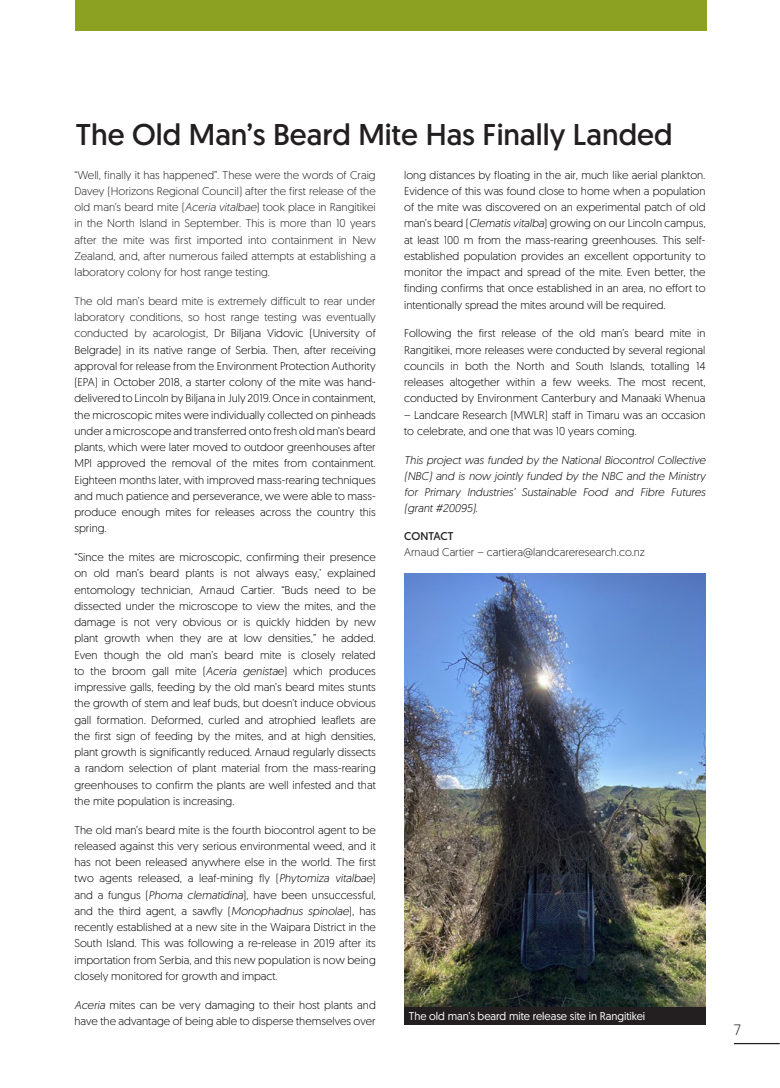
<style>
.page{position:relative;width:780px;height:1088px;background:#fff}
.page>*{position:absolute;margin:0;border:0;box-sizing:border-box;transform-origin:0 0}
.t1{font:30px "Geomanist";color:#231f20}
.t2{font:300 15px "Geomanist";color:#231f20}
.t3{font:300 11.25px/16.2px "Geomanist";color:#000;text-align:justify}
.t4{font:300 11.25px/16.2px "Geomanist";color:#231f20;text-align:justify}
.t5{font:italic 300 11.25px/16.2px "Geomanist";color:#000;text-align:justify}
.t6{font:11.25px "Geomanist";letter-spacing:-.005em;color:#fff}
.s1{font-style:italic}
.s2{color:#231f20}
.s3{font-weight:400}
</style>
<div class="page">
<hr style="left:733px;top:1043px;width:46px;height:1px;background:#231f20">
<div style="left:76px;top:0;width:631px;height:31px;background:#8ca121"></div>
<img style="left:404px;top:574px;width:301px;height:433px">
<div style="left:404px;top:1007px;width:301px;height:18px;background:#231f20"></div>
<p class="t1" style="left:76px;top:115px;width:598px">The Old Man’s Beard Mite Has Finally Landed</p>
<p class="t4" style="left:74px;top:166px;width:303px">“Well, finally it has happened”. These were the words of Craig Davey (Horizons Regional Council) after the first release of the old man’s beard mite (<span class="s1">Aceria vitalbae</span>) took place in Rangitikei in the North Island in September. This is more than 10 years after the mite was first imported into containment in New Zealand, and, after numerous failed attempts at establishing a laboratory colony for host range testing.</p>
<p class="t3" style="left:74px;top:292px;width:303px"><span class="s2">The old man’s beard mite is extremely difficult to rear under laboratory conditions, so host range testing was eventually conducted by acarologist,</span> Dr Biljana Vidovic (University of Belgrade) in its native range of Serbia. Then, after receiving approval for release from the Environment Protection Authority (EPA) in October 2018, a starter colony of the mite was hand&shy;delivered to Lincoln by Biljana in July 2019. Once in containment, the microscopic mites were individually collected on pinheads under a microscope and transferred onto fresh old man’s beard plants, which were later moved to outdoor greenhouses after MPI approved the removal of the mites from containment.<br>Eighteen months later, with improved mass-rearing techniques and much patience and perseverance, we were able to mass&shy;produce enough mites for releases across the country this spring.</p>
<p class="t3" style="left:74px;top:549px;width:303px">“Since the mites are microscopic, confirming their presence on old man’s beard plants is not always easy,’ explained entomology technician, Arnaud Cartier. “Buds need to be dissected under the microscope to view the mites, and the damage is not very obvious or is quickly hidden by new plant growth when they are at low densities,” he added.<br>Even though the old man’s beard mite is closely related to the broom gall mite (<span class="s1">Aceria genistae</span>) which produces impressive galls, feeding by the old man’s beard mites stunts the growth of stem and leaf buds, but doesn’t induce obvious gall formation. Deformed, curled and atrophied leaflets are the first sign of feeding by the mites, and at high densities, plant growth is significantly reduced. Arnaud regularly dissects a random selection of plant material from the mass-rearing greenhouses to confirm the plants are well infested and that the mite population is increasing.</p>
<p class="t3" style="left:74px;top:821px;width:303px">The old man’s beard mite is the fourth biocontrol agent to be released against this very serious environmental weed, and it has not been released anywhere else in the world. The first two agents released, a leaf-mining fly (<span class="s1">Phytomiza vitalbae</span>) and a fungus (<span class="s1">Phoma clematidina</span>), have been unsuccessful, and the third agent, a sawfly (<span class="s1">Monophadnus spinolae</span>)<span class="s1">,</span> has recently established at a new site in the Waipara District in the South Island. This was following a re-release in 2019 after its importation from Serbia, and this new population is now being closely monitored for growth and impact.</p>
<p class="t3" style="left:74px;top:996px;width:303px"><span class="s1">Aceria</span> mites can be very damaging to their host plants and have the advantage of being able to disperse themselves over</p>
<p class="t3" style="left:404px;top:166px;width:303px">long distances by floating in the air, much like aerial plankton.<br>Evidence of this was found close to home when a population of the mite was discovered on an experimental patch of old man’s beard (<span class="s1">Clematis vitalba</span>) growing on our Lincoln campus, at least 100 m from the mass-rearing greenhouses. This self&shy;established population provides an excellent opportunity to monitor the impact and spread of the mite. Even better, the finding confirms that once established in an area, no effort to intentionally spread the mites around will be required.</p>
<p class="t3" style="left:404px;top:325px;width:303px">Following the first release of the old man’s beard mite in Rangitikei, more releases were conducted by several regional councils in both the North and South Islands, totalling 14 releases altogether within a few weeks. The most recent, conducted by Environment Canterbury and Manaaki Whenua</p>
<p class="t3" style="left:404px;top:406px;width:303px">– Landcare Research (MWLR) staff in Timaru was an occasion to celebrate, and one that was 10 years coming.</p>
<p class="t5" style="left:404px;top:451px;width:303px">This project was funded by the National Biocontrol Collective (NBC) and is now jointly funded by the NBC and the Ministry for Primary Industries’ Sustainable Food and Fibre Futures (grant #20095).</p>
<p class="t4" style="left:404px;top:528px;width:242px;line-height:15.6px"><span class="s3">CONTACT<br></span>Arnaud Cartier – cartiera@landcareresearch.co.nz</p>
<p class="t6" style="left:409px;top:1009px;width:238px">The old man’s beard mite release site in Rangitikei</p>
<h2 class="t2" style="left:733px;top:1020px;width:9px">7</h2>
</div>
